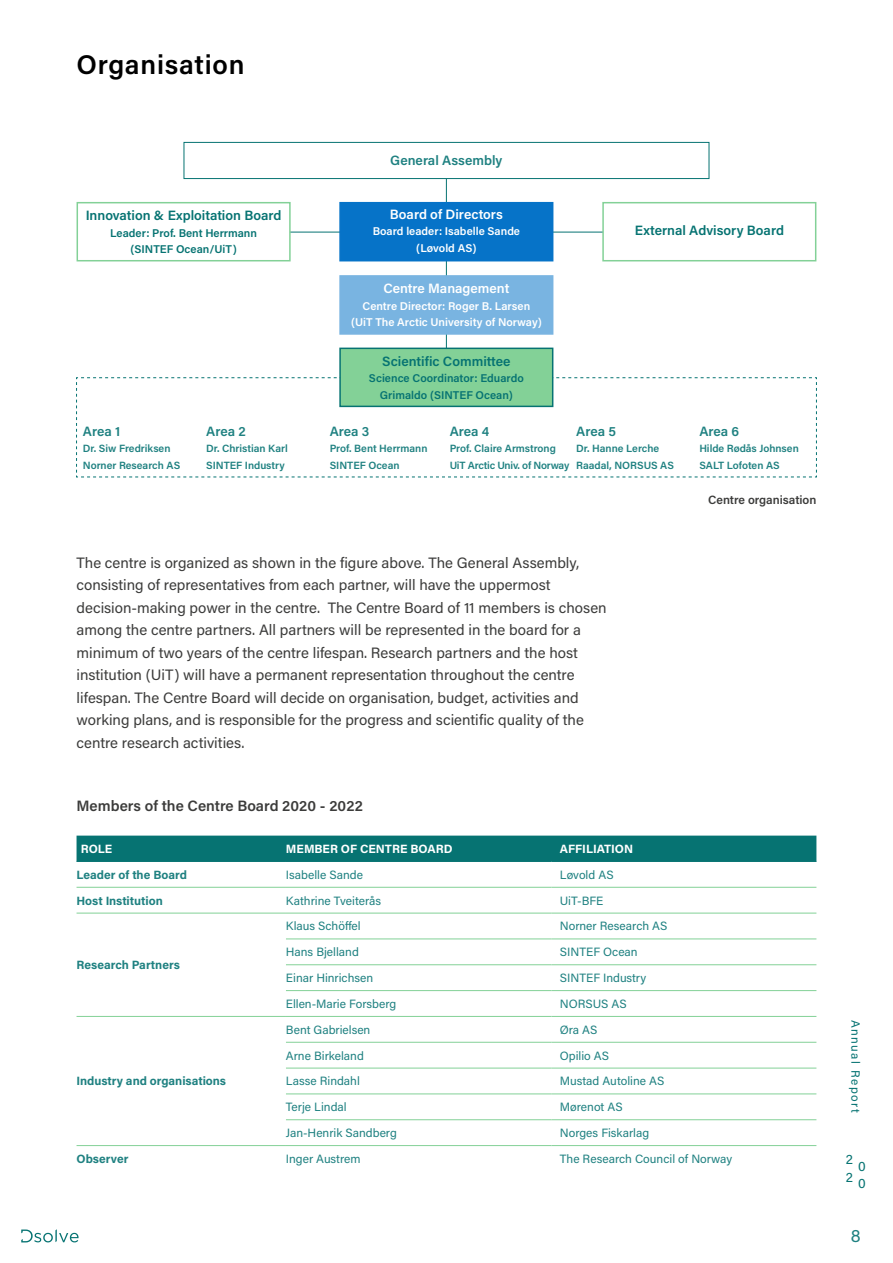
<style>
.page{position:relative;width:893px;height:1263px;background:#fff}
.page>*{position:absolute;margin:0;border:0;box-sizing:border-box;transform-origin:0 0}
.t1{font:600 27px "Acumin Pro";letter-spacing:.025em;color:#000}
.t2{font:18px "Acumin Pro";color:#1f8181}
.t3{font:15px/22.5px "Acumin Pro";color:#3c3c3b}
.t4{font:600 15px "Acumin Pro";color:#3c3c3b}
.t5{font:13.65px/17.1px "Acumin Pro";color:#067372}
.t6{font:600 13.5px "Acumin Pro";color:#067372}
.t7{font:600 13.5px "Acumin Pro";color:#1f8181}
.t8{font:600 13.5px "Acumin Pro";color:#fff}
.t9{font:12px "Acumin Pro";color:#1f8181}
.t10{font:700 12px "Acumin Pro";color:#1f8181}
.t11{font:700 12px "Acumin Pro";color:#fff}
.t12{font:600 12px "Acumin Pro";letter-spacing:-.005em;color:#3c3c3b}
.t13{font:12px "Acumin Pro";letter-spacing:.125em;color:#067372}
.t14{font:600 11.25px/16.5px "Acumin Pro";color:#fff;text-align:center}
.t15{font:600 11.25px/16.5px "Acumin Pro";color:#067372;text-align:center}
.t16{font:600 10.5px/16.5px "Acumin Pro";color:#1f8181}
</style>
<div class="page">
<svg style="left:21px;top:1229px;width:58px;height:13px"></svg>
<div style="left:184px;top:142px;width:525px;height:37px;border:1px solid #067372"></div>
<div style="left:77px;top:836px;width:739px;height:25px;background:#067372"></div>
<hr style="left:77px;top:861px;width:209px;height:1px;background:#067372">
<hr style="left:286px;top:861px;width:265px;height:1px;background:#067372">
<hr style="left:551px;top:861px;width:265px;height:1px;background:#067372">
<hr style="left:77px;top:887px;width:209px;height:1px;background:#83d197">
<hr style="left:286px;top:887px;width:265px;height:1px;background:#83d197">
<hr style="left:551px;top:887px;width:265px;height:1px;background:#83d197">
<hr style="left:77px;top:913px;width:209px;height:1px;background:#83d197">
<hr style="left:286px;top:913px;width:265px;height:1px;background:#83d197">
<hr style="left:551px;top:913px;width:265px;height:1px;background:#83d197">
<hr style="left:286px;top:938px;width:265px;height:1px;background:#83d197">
<hr style="left:551px;top:938px;width:265px;height:1px;background:#83d197">
<hr style="left:286px;top:964px;width:265px;height:1px;background:#83d197">
<hr style="left:551px;top:964px;width:265px;height:1px;background:#83d197">
<hr style="left:286px;top:990px;width:265px;height:1px;background:#83d197">
<hr style="left:551px;top:990px;width:265px;height:1px;background:#83d197">
<hr style="left:77px;top:1016px;width:209px;height:1px;background:#83d197">
<hr style="left:286px;top:1016px;width:265px;height:1px;background:#83d197">
<hr style="left:551px;top:1016px;width:265px;height:1px;background:#83d197">
<hr style="left:286px;top:1042px;width:265px;height:1px;background:#83d197">
<hr style="left:551px;top:1042px;width:265px;height:1px;background:#83d197">
<hr style="left:286px;top:1068px;width:265px;height:1px;background:#83d197">
<hr style="left:551px;top:1068px;width:265px;height:1px;background:#83d197">
<hr style="left:286px;top:1093px;width:265px;height:1px;background:#83d197">
<hr style="left:551px;top:1093px;width:265px;height:1px;background:#83d197">
<hr style="left:286px;top:1119px;width:265px;height:1px;background:#83d197">
<hr style="left:551px;top:1119px;width:265px;height:1px;background:#83d197">
<hr style="left:77px;top:1145px;width:209px;height:1px;background:#83d197">
<hr style="left:286px;top:1145px;width:265px;height:1px;background:#83d197">
<hr style="left:551px;top:1145px;width:265px;height:1px;background:#83d197">
<hr style="left:163px;top:232px;width:449px;height:1px;background:#067372">
<hr style="left:446px;top:179px;width:1px;height:198px;background:#067372">
<svg style="left:76px;top:377px;width:741px;height:101px"></svg>
<div style="left:339px;top:202px;width:214px;height:59px;background:#0673c8"></div>
<div style="left:339px;top:275px;width:214px;height:60px;background:#79b4e1;border:2px solid #79b4e1"></div>
<div style="left:339px;top:348px;width:214px;height:59px;background:#83d197;border:2px solid #067372"></div>
<div style="left:77px;top:202px;width:214px;height:59px;background:#fff;border:2px solid #83d197"></div>
<div style="left:602px;top:202px;width:214px;height:59px;background:#fff;border:2px solid #83d197"></div>
<h1 class="t1" style="left:77px;top:46px;width:169px">Organisation</h1>
<p class="t6" style="left:86px;top:206px;width:197px">Innovation &amp; Exploitation Board</p>
<p class="t15" style="left:110px;top:224px;width:149px">Leader: Prof. Bent Herrmann (SINTEF Ocean/UiT)</p>
<p class="t7" style="left:83px;top:421px;width:39px">Area 1</p>
<p class="t16" style="left:83px;top:440px;width:99px">Dr. Siw Fredriksen<br>Norner Research AS</p>
<p class="t7" style="left:206px;top:421px;width:41px">Area 2</p>
<p class="t16" style="left:206px;top:440px;width:83px">Dr. Christian Karl<br>SINTEF Industry</p>
<p class="t7" style="left:390px;top:151px;width:114px">General Assembly</p>
<p class="t8" style="left:390px;top:205px;width:114px">Board of Directors</p>
<p class="t14" style="left:373px;top:223px;width:149px">Board leader: Isabelle Sande (Løvold AS)</p>
<p class="t8" style="left:383px;top:279px;width:127px">Centre Management</p>
<p class="t14" style="left:351px;top:297px;width:192px">Centre Director: Roger B. Larsen (UiT The Arctic University of Norway)</p>
<p class="t6" style="left:382px;top:352px;width:130px">Scientific Committee</p>
<p class="t15" style="left:369px;top:370px;width:156px">Science Coordinator: Eduardo<br>Grimaldo (SINTEF Ocean)</p>
<p class="t6" style="left:635px;top:221px;width:151px">External Advisory Board</p>
<p class="t7" style="left:330px;top:421px;width:41px">Area 3</p>
<p class="t16" style="left:330px;top:440px;width:99px">Prof. Bent Herrmann<br>SINTEF Ocean</p>
<p class="t7" style="left:450px;top:421px;width:41px">Area 4</p>
<p class="t16" style="left:450px;top:440px;width:121px">Prof. Claire Armstrong<br>UiT Arctic Univ. of Norway</p>
<p class="t7" style="left:576px;top:421px;width:41px">Area 5</p>
<p class="t16" style="left:576px;top:440px;width:99px">Dr. Hanne Lerche<br>Raadal, NORSUS AS</p>
<p class="t7" style="left:699px;top:421px;width:41px">Area 6</p>
<p class="t16" style="left:699px;top:440px;width:101px">Hilde Rødås Johnsen<br>SALT Lofoten AS</p>
<p class="t12" style="left:708px;top:492px;width:110px">Centre organisation</p>
<p class="t3" style="left:77px;top:551px;width:532px">The centre is organized as shown in the figure above. The General Assembly, consisting of representatives from each partner, will have the uppermost decision-making power in the centre. The Centre Board of 11 members is chosen among the centre partners. All partners will be represented in the board for a minimum of two years of the centre lifespan. Research partners and the host institution (UiT) will have a permanent representation throughout the centre lifespan. The Centre Board will decide on organisation, budget, activities and working plans, and is responsible for the progress and scientific quality of the centre research activities.</p>
<p class="t4" style="left:77px;top:796px;width:288px">Members of the Centre Board 2020 - 2022</p>
<p class="t11" style="left:81px;top:840px;width:33px">ROLE</p>
<p class="t11" style="left:286px;top:840px;width:168px">MEMBER OF CENTRE BOARD</p>
<p class="t11" style="left:560px;top:840px;width:75px">AFFILIATION</p>
<p class="t10" style="left:77px;top:866px;width:112px">Leader of the Board</p>
<p class="t9" style="left:286px;top:866px;width:79px">Isabelle Sande</p>
<p class="t9" style="left:560px;top:866px;width:55px">Løvold AS</p>
<p class="t10" style="left:77px;top:892px;width:88px">Host Institution</p>
<p class="t9" style="left:286px;top:892px;width:97px">Kathrine Tveiterås</p>
<p class="t9" style="left:560px;top:892px;width:45px">UiT-BFE</p>
<p class="t10" style="left:77px;top:956px;width:105px">Research Partners</p>
<p class="t10" style="left:77px;top:1073px;width:151px">Industry and organisations</p>
<p class="t9" style="left:286px;top:918px;width:76px">Klaus Schöffel</p>
<p class="t9" style="left:560px;top:918px;width:109px">Norner Research AS</p>
<p class="t9" style="left:286px;top:944px;width:74px">Hans Bjelland</p>
<p class="t9" style="left:560px;top:944px;width:79px">SINTEF Ocean</p>
<p class="t9" style="left:286px;top:969px;width:89px">Einar Hinrichsen</p>
<p class="t9" style="left:560px;top:969px;width:88px">SINTEF Industry</p>
<p class="t9" style="left:286px;top:995px;width:112px">Ellen-Marie Forsberg</p>
<p class="t9" style="left:560px;top:995px;width:68px">NORSUS AS</p>
<p class="t9" style="left:286px;top:1021px;width:86px">Bent Gabrielsen</p>
<p class="t9" style="left:560px;top:1021px;width:39px">Øra AS</p>
<p class="t9" style="left:286px;top:1047px;width:79px">Arne Birkeland</p>
<p class="t9" style="left:560px;top:1047px;width:51px">Opilio AS</p>
<p class="t9" style="left:286px;top:1073px;width:75px">Lasse Rindahl</p>
<p class="t9" style="left:560px;top:1073px;width:106px">Mustad Autoline AS</p>
<p class="t9" style="left:286px;top:1099px;width:62px">Terje Lindal</p>
<p class="t9" style="left:560px;top:1099px;width:64px">Mørenot AS</p>
<p class="t9" style="left:286px;top:1124px;width:112px">Jan-Henrik Sandberg</p>
<p class="t9" style="left:560px;top:1124px;width:91px">Norges Fiskarlag</p>
<p class="t10" style="left:77px;top:1150px;width:53px">Observer</p>
<p class="t9" style="left:286px;top:1150px;width:76px">Inger Austrem</p>
<p class="t9" style="left:560px;top:1150px;width:174px">The Research Council of Norway</p>
<p class="t13" style="left:864px;top:1019px;width:95px;rotate:90deg">Annual Report</p>
<p class="t5" style="left:846px;top:1150px;width:9px">2<br>2</p>
<p class="t5" style="left:858px;top:1157px;width:9px">0<br>0</p>
<p class="t2" style="left:851px;top:1224px;width:11px">8</p>
</div>
